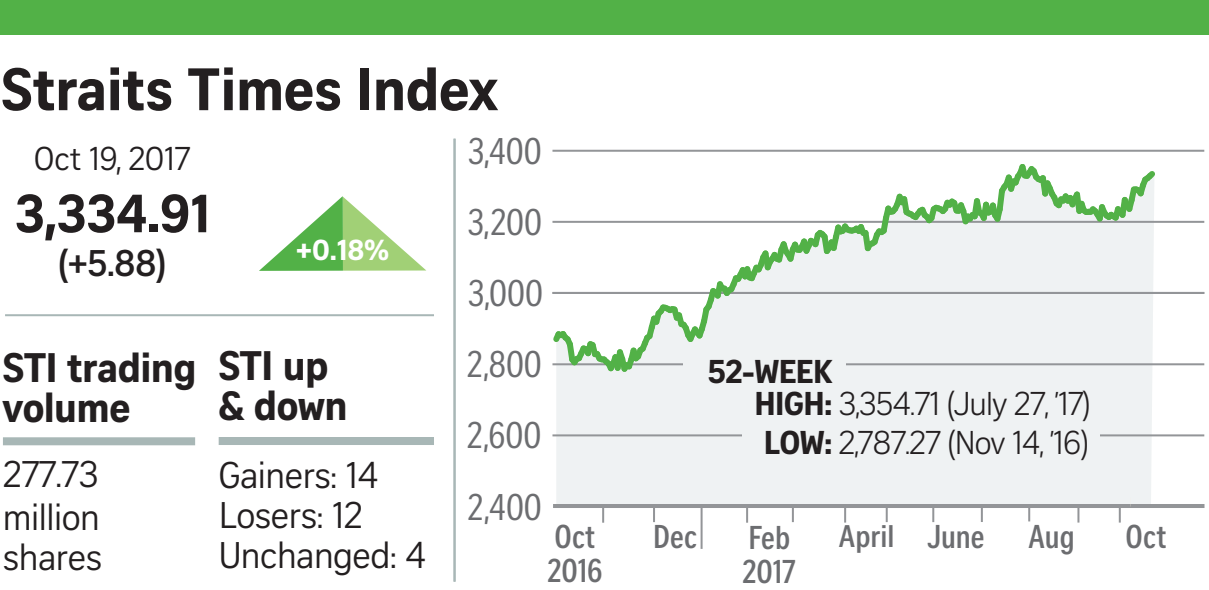
<style>
.page{position:relative;width:1209px;height:590px;background:#fff}
.page>*{position:absolute;margin:0;border:0;box-sizing:border-box;transform-origin:0 0}
.t1{font:700 58px "Curator Serp Text";letter-spacing:-.01em;color:#231f20}
.t2{font:700 52px "Curator Serp Text";color:#231f20}
.t3{font:700 40px/40px "Curator Serp Text";letter-spacing:-.015em;color:#231f20}
.t4{font:36px/41.6px "Curator Serp Text";letter-spacing:-.015em;color:#231f20;text-align:justify}
.t5{font:36px "Curator Head Cond ST Regular";color:#6c6d70}
.t6{font:700 36px "Curator Head ST Semi";color:#231f20}
.t7{font:32px/38.8px "Curator Head ST Light";letter-spacing:-.03em;color:#231f20}
.t8{font:700 32px/34px "Curator Head Cond ST Semi";color:#6c6d70}
.t9{font:32px "Curator Serp Text";letter-spacing:-.015em;color:#231f20}
.t10{font:700 32px "Curator Serp Text";letter-spacing:-.02em;color:#231f20}
.t11{font:700 30.4px "Curator Head Cond ST Semi";color:#6c6d70;scale:1.05 1}
.t12{font:700 28px "Curator Serp Text";color:#fff}
.s1{font-family:"Curator Serp Text";font-weight:700}
.s2{font-size:32px}
</style>
<div class="page">
<div style="left:556px;top:377px;width:598px;height:126px;background:#eff2f3"></div>
<div style="left:3px;top:437px;width:192px;height:8px;background:#a8b7b6"></div>
<div style="left:219px;top:436px;width:215px;height:8px;background:#a8b7b6"></div>
<hr style="left:5px;top:314px;width:429px;height:2px;background:#a8b7b6">
<hr style="left:453px;top:138px;width:2px;height:443px;background:#a8b7b6">
<hr style="left:552px;top:150px;width:652px;height:2px;background:#939598">
<hr style="left:700px;top:506px;width:2px;height:42px;background:#939598">
<svg style="left:653px;top:507px;width:2px;height:14px"></svg>
<svg style="left:792px;top:507px;width:2px;height:14px"></svg>
<svg style="left:746px;top:507px;width:2px;height:15px"></svg>
<svg style="left:844px;top:507px;width:2px;height:15px"></svg>
<svg style="left:885px;top:507px;width:2px;height:14px"></svg>
<svg style="left:932px;top:507px;width:2px;height:14px"></svg>
<svg style="left:602px;top:507px;width:2px;height:15px"></svg>
<svg style="left:980px;top:507px;width:2px;height:14px"></svg>
<svg style="left:1028px;top:507px;width:2px;height:14px"></svg>
<svg style="left:1118px;top:507px;width:2px;height:15px"></svg>
<svg style="left:1077px;top:507px;width:2px;height:15px"></svg>
<svg style="left:553px;top:503px;width:651px;height:4px;fill:#939598"></svg>
<div style="left:0;top:0;width:1208px;height:34px;background:#52b147"></div>
<hr style="left:552px;top:221px;width:652px;height:2px;background:#939598">
<hr style="left:552px;top:292px;width:652px;height:2px;background:#939598">
<hr style="left:552px;top:363px;width:652px;height:2px;background:#939598">
<hr style="left:552px;top:434px;width:652px;height:2px;background:#939598">
<svg style="left:552px;top:164px;width:608px;height:213px"></svg>
<div style="left:741px;top:426px;width:358px;height:25px;background:#eff2f3"></div>
<div style="left:683px;top:351px;width:162px;height:25px;background:#eff2f3"></div>
<svg style="left:260px;top:196px;width:166px;height:74px"></svg>
<h1 class="t1" style="left:1px;top:54px;width:498px">Straits Times Index</h1>
<p class="t9" style="left:34px;top:139px;width:157px">Oct 19, 2017</p>
<h2 class="t2" style="left:15px;top:182px;width:197px">3,334.91</h2>
<p class="t6" style="left:58px;top:242px;width:109px">(+5.88)</p>
<p class="t5" style="left:468px;top:132px;width:76px">3,400</p>
<p class="t5" style="left:467px;top:203px;width:76px">3,200</p>
<p class="t12" style="left:296px;top:232px;width:94px">+0.18%</p>
<p class="t5" style="left:468px;top:273px;width:77px">3,000</p>
<p class="t3" style="left:3px;top:347px;width:195px">STI trading volume</p>
<p class="t4" style="left:3px;top:453px;width:101px">277.73 million shares</p>
<p class="t3" style="left:219px;top:345px;width:131px">STI up &amp; down</p>
<p class="t4" style="left:219px;top:455px;width:209px;line-height:40px;text-align:left">Gainers: 14<br>Losers: 12<br>Unchanged: 4</p>
<p class="t5" style="left:467px;top:344px;width:76px">2,800</p>
<p class="t5" style="left:467px;top:415px;width:76px">2,600</p>
<p class="t5" style="left:468px;top:487px;width:75px">2,400</p>
<p class="t8" style="left:547px;top:519px;width:56px">Oct<br>2016</p>
<p class="t10" style="left:708px;top:352px;width:126px">52-WEEK</p>
<p class="t7" style="left:754px;top:384px;width:337px"><span class="s1">HIGH:</span> 3,354.71 (July 27, ’17)<br><span class="s1">LOW:</span> 2,787.27 (Nov 14, ’16)</p>
<p class="t8" style="left:653px;top:519px;width:46px">Dec</p>
<p class="t8" style="left:742px;top:520px;width:55px">Feb<br>2017</p>
<p class="t11" style="left:838px;top:518px;width:140px">April <span class="s2">June</span></p>
<p class="t8" style="left:1028px;top:519px;width:48px">Aug</p>
<p class="t8" style="left:1125px;top:519px;width:43px">Oct</p>
</div>
